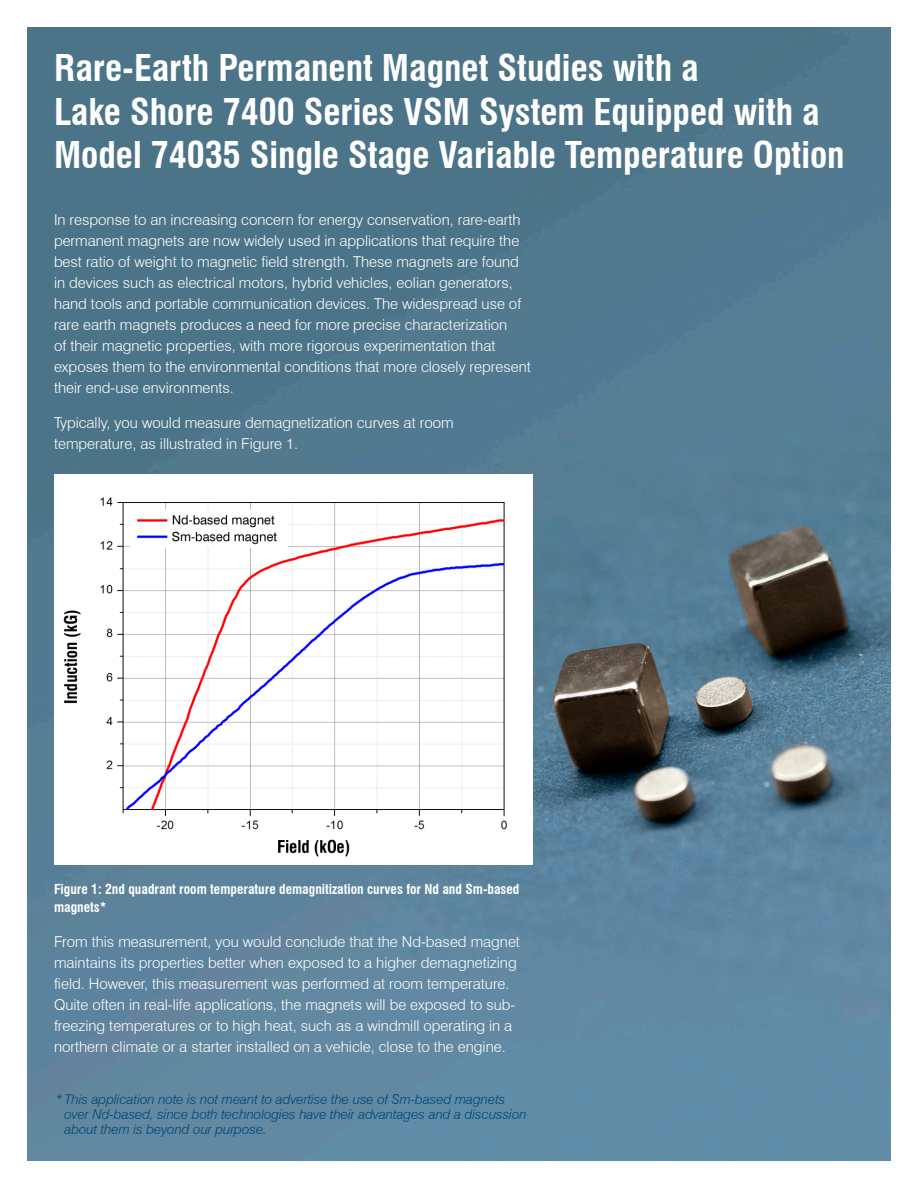
<style>
.page{position:relative;width:918px;height:1188px;background:#fff}
.page>*{position:absolute;margin:0;border:0;box-sizing:border-box;transform-origin:0 0}
.t1{font:700 condensed 36px/43.2px "Swiss 721 BT";color:#fff}
.Body{font:300 15px/21px "Swiss 721 BT";color:#fff}
.Spec_footnote{font:italic 300 13.5px/15px "Swiss 721 BT";color:#004372}
.t2{font:700 condensed 13.5px/18px "Swiss 721 BT";color:#fff}
</style>
<div class="page">
<img style="left:27px;top:27px;width:864px;height:1134px">
<img style="left:54px;top:474px;width:479px;height:391px">
<p class="t1" style="left:54px;top:47px;width:792px">Rare-Earth Permanent Magnet Studies with a<br>Lake Shore 7400 Series VSM System Equipped with a<br>Model 74035 Single Stage Variable Temperature Option</p>
<p class="Body" style="left:54px;top:209px;width:478px">In response to an increasing concern for energy conservation, rare-earth permanent magnets are now widely used in applications that require the best ratio of weight to magnetic field strength. These magnets are found in devices such as electrical motors, hybrid vehicles, eolian generators, hand tools and portable communication devices. The widespread use of rare earth magnets produces a need for more precise characterization<br>of their magnetic properties, with more rigorous experimentation that exposes them to the environmental conditions that more closely represent their end-use environments.</p>
<p class="Body" style="left:54px;top:412px;width:401px">Typically, you would measure demagnetization curves at room temperature, as illustrated in Figure 1.</p>
<p class="t2" style="left:54px;top:880px;width:467px">Figure 1: 2nd quadrant room temperature demagnitization curves for Nd and Sm-based magnets*</p>
<p class="Body" style="left:54px;top:931px;width:468px">From this measurement, you would conclude that the Nd-based magnet maintains its properties better when exposed to a higher demagnetizing field. However, this measurement was performed at room temperature.<br>Quite often in real-life applications, the magnets will be exposed to sub&shy;freezing temperatures or to high heat, such as a windmill operating in a northern climate or a starter installed on a vehicle, close to the engine.</p>
<p class="Spec_footnote" style="left:64px;top:1091px;width:464px;text-indent:-9px">* This application note is not meant to advertise the use of Sm-based magnets over Nd-based, since both technologies have their advantages and a discussion about them is beyond our purpose.</p>
</div>
